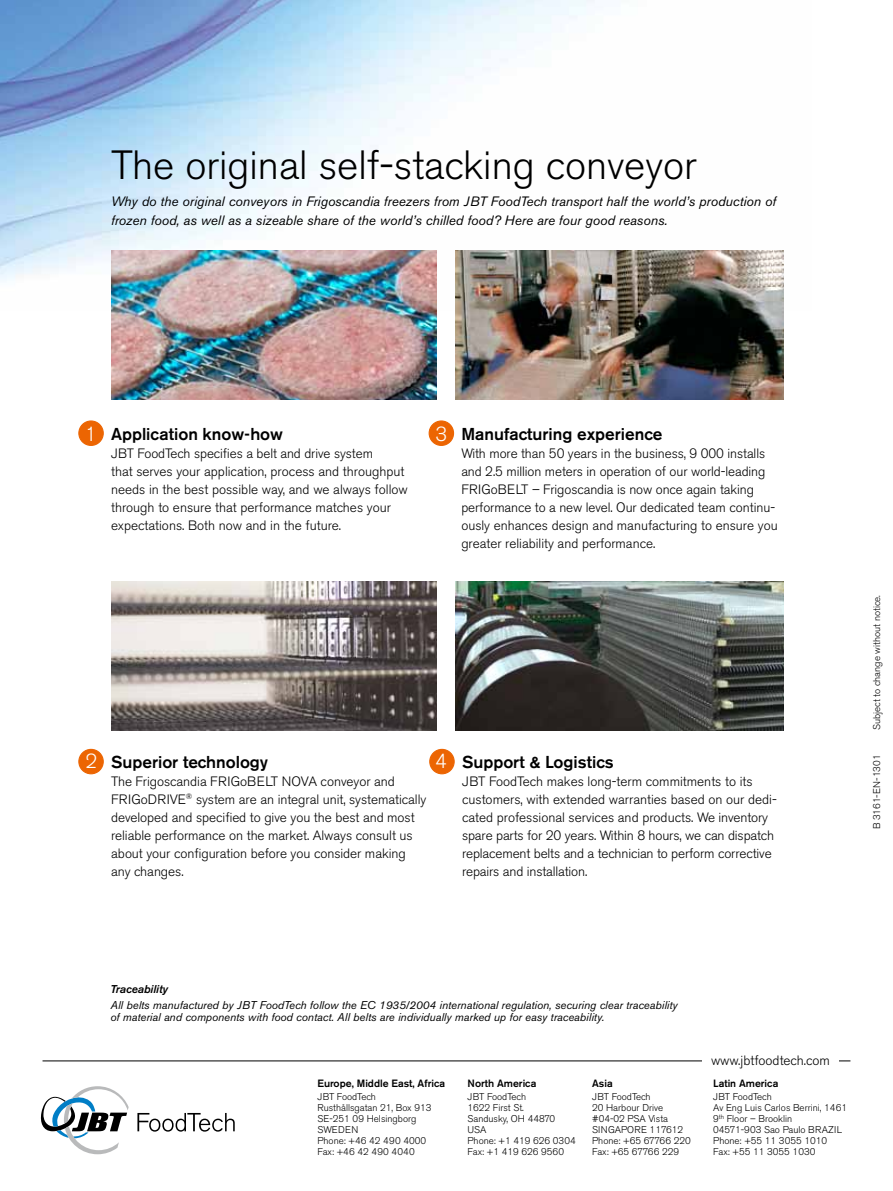
<style>
.page{position:relative;width:893px;height:1191px;background:#fff}
.page>*{position:absolute;margin:0;border:0;box-sizing:border-box;transform-origin:0 0}
.t1{font:300 40.5px "Akzidenz Grotesk BE";color:#000}
.t2{font:300 20.25px "Akzidenz Grotesk BE";color:#fff}
.t3{font:500 17.1px "Akzidenz Grotesk BE";color:#000}
.t4{font:300 13.5px/18px "Akzidenz Grotesk BE";letter-spacing:-.005em;color:#000}
.t5{font:italic 13.5px/18.8px "Akzidenz Grotesk BE";color:#000}
.t6{font:italic 11.25px/12px "Akzidenz Grotesk BE";color:#000}
.t7{font:italic 500 11.25px "Akzidenz Grotesk BE";color:#000}
.t8{font:500 10.5px "Akzidenz Grotesk BE";color:#000}
.t9{font:300 9.75px/10.8px "Akzidenz Grotesk BE";color:#000}
</style>
<div class="page">
<svg style="left:40px;top:1086px;width:195px;height:68px"></svg>
<hr style="left:43px;top:1060px;width:807px;height:1px;background:#000">
<div style="left:702px;top:1049px;width:137px;height:24px;background:#fff"></div>
<img style="left:0;top:0;width:784px;height:311px">
<div style="left:79px;top:421px;width:24px;height:24px;background:#ec6502;border-radius:50%"></div>
<div style="left:78px;top:420px;width:26px;height:26px;border:1px solid #ec6502;border-radius:50%"></div>
<div style="left:79px;top:749px;width:24px;height:25px;background:#ec6502;border-radius:50%"></div>
<div style="left:78px;top:749px;width:26px;height:25px;border:1px solid #ec6502;border-radius:50%"></div>
<div style="left:429px;top:421px;width:25px;height:24px;background:#ec6502;border-radius:50%"></div>
<div style="left:429px;top:420px;width:25px;height:26px;border:1px solid #ec6502;border-radius:50%"></div>
<div style="left:430px;top:749px;width:24px;height:25px;background:#ec6502;border-radius:50%"></div>
<div style="left:429px;top:749px;width:26px;height:25px;border:1px solid #ec6502;border-radius:50%"></div>
<img style="left:455px;top:251px;width:328px;height:149px">
<img style="left:455px;top:582px;width:328px;height:149px">
<img style="left:111px;top:251px;width:326px;height:149px">
<img style="left:111px;top:582px;width:326px;height:149px">
<h1 class="t1" style="left:111px;top:142px;width:587px">The original self-stacking conveyor</h1>
<p class="t5" style="left:111px;top:192px;width:666px">Why do the original conveyors in Frigoscandia freezers from JBT FoodTech transport half the world’s production of frozen food, as well as a sizeable share of the world’s chilled food? Here are four good reasons.</p>
<h2 class="t2" style="left:85px;top:423px;width:13px">1</h2>
<p class="t3" style="left:111px;top:423px;width:174px">Application know-how</p>
<p class="t4" style="left:111px;top:444px;width:298px">JBT FoodTech specifies a belt and drive system<br>that serves your application, process and throughput needs in the best possible way, and we always follow through to ensure that performance matches your expectations. Both now and in the future.</p>
<h2 class="t2" style="left:436px;top:422px;width:13px">3</h2>
<p class="t3" style="left:461px;top:423px;width:203px">Manufacturing experience</p>
<p class="t4" style="left:461px;top:444px;width:318px">With more than 50 years in the business, 9 000 installs and 2.5 million meters in operation of our world-leading FRIGoBELT – Frigoscandia is now once again taking performance to a new level. Our dedicated team continu&shy;ously enhances design and manufacturing to ensure you greater reliability and performance.</p>
<h2 class="t2" style="left:85px;top:750px;width:13px">2</h2>
<p class="t3" style="left:111px;top:751px;width:159px">Superior technology</p>
<p class="t4" style="left:111px;top:772px;width:317px">The Frigoscandia FRIGoBELT NOVA conveyor and FRIGoDRIVE<sup>®</sup> system are an integral unit, systematically developed and specified to give you the best and most reliable performance on the market. Always consult us about your configuration before you consider making any changes.</p>
<h2 class="t2" style="left:435px;top:750px;width:13px">4</h2>
<p class="t3" style="left:462px;top:751px;width:153px">Support &amp; Logistics</p>
<p class="t4" style="left:462px;top:772px;width:316px">JBT FoodTech makes long-term commitments to its customers, with extended warranties based on our dedi&shy;cated professional services and products. We inventory spare parts for 20 years. Within 8 hours, we can dispatch replacement belts and a technician to perform corrective repairs and installation.</p>
<p class="t9" style="left:872px;top:730px;width:137px;rotate:-90deg">Subject to change without notice.</p>
<p class="t9" style="left:872px;top:829px;width:76px;rotate:-90deg">B 3161-EN-1301</p>
<p class="t7" style="left:111px;top:982px;width:59px">Traceability</p>
<p class="t6" style="left:111px;top:999px;width:569px">All belts manufactured by JBT FoodTech follow the EC 1935/2004 international regulation, securing clear traceability of material and components with food contact. All belts are individually marked up for easy traceability.</p>
<p class="t8" style="left:317px;top:1076px;width:129px">Europe, Middle East, Africa</p>
<p class="t9" style="left:317px;top:1092px;width:115px">JBT FoodTech<br>Rusthållsgatan 21, Box 913<br>SE-251 09 Helsingborg<br>SWEDEN<br>Phone: +46 42 490 4000<br>Fax: +46 42 490 4040</p>
<p class="t8" style="left:468px;top:1076px;width:70px">North America</p>
<p class="t9" style="left:468px;top:1092px;width:110px">JBT FoodTech<br>1622 First St.<br>Sandusky, OH 44870<br>USA<br>Phone: +1 419 626 0304<br>Fax: +1 419 626 9560</p>
<p class="t8" style="left:592px;top:1076px;width:22px">Asia</p>
<p class="t9" style="left:592px;top:1092px;width:100px">JBT FoodTech<br>20 Harbour Drive #04-02 PSA Vista<br>SINGAPORE 117612<br>Phone: +65 67766 220<br>Fax: +65 67766 229</p>
<p class="t4" style="left:711px;top:1051px;width:121px">www.jbtfoodtech.com</p>
<p class="t8" style="left:713px;top:1076px;width:67px">Latin America</p>
<p class="t9" style="left:713px;top:1092px;width:135px">JBT FoodTech<br>Av Eng Luis Carlos Berrini, 1461<br>9<sup>th</sup> Floor – Brooklin<br>04571-903 Sao Paulo BRAZIL<br>Phone: +55 11 3055 1010<br>Fax: +55 11 3055 1030</p>
</div>
